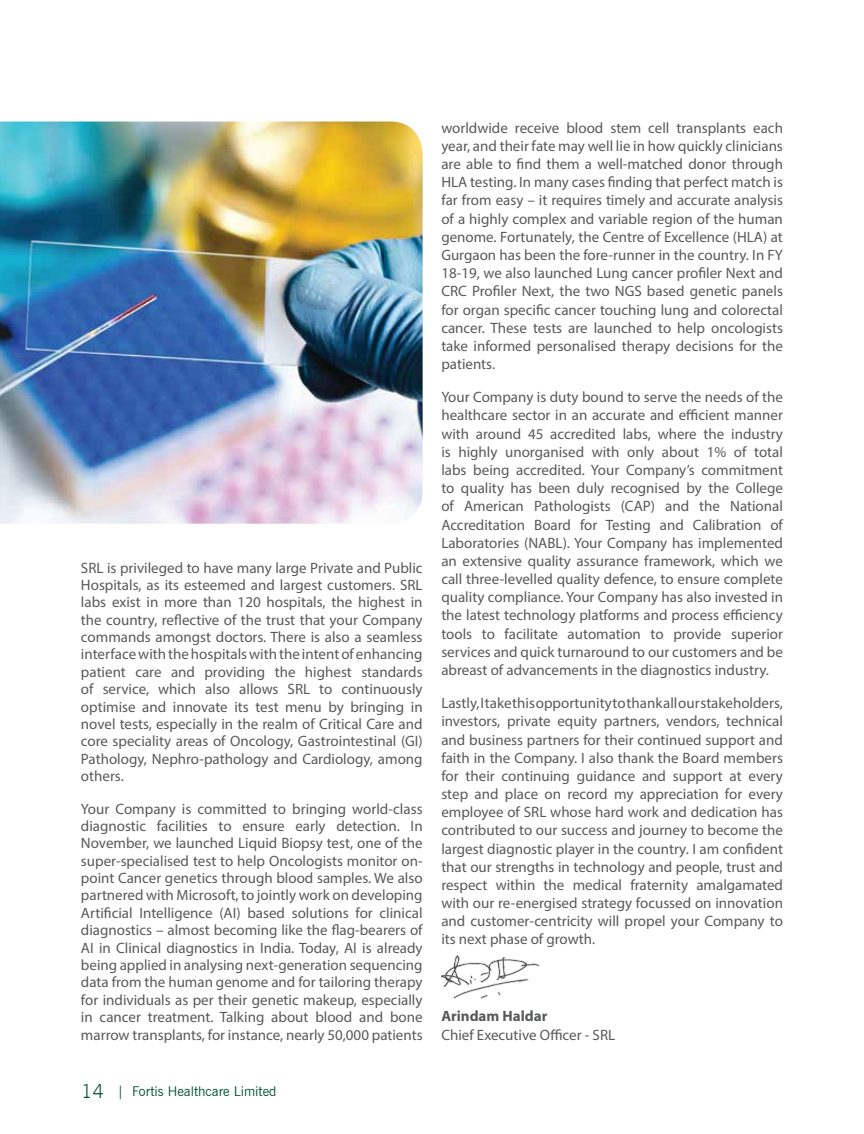
<style>
.page{position:relative;width:864px;height:1134px;background:#fff}
.page>*{position:absolute;margin:0;border:0;box-sizing:border-box;transform-origin:0 0}
.t1{font:15px/18.1px "Myriad Pro";color:#58595b;text-align:justify}
.t2{font:700 15px "Myriad Pro";color:#58595b}
.t3{font:13.5px "News Gothic";color:#005335}
.s1{font-family:"News Gothic BT";font-weight:300;font-size:19.5px}
</style>
<div class="page">
<img style="left:441px;top:955px;width:99px;height:44px">
<img style="left:0;top:122px;width:423px;height:402px">
<p class="t1" style="left:81px;top:559px;width:343px;line-height:17.4px">SRL is privileged to have many large Private and Public Hospitals, as its esteemed and largest customers. SRL labs exist in more than 120 hospitals, the highest in the country, reflective of the trust that your Company commands amongst doctors. There is also a seamless interface with the hospitals with the intent of enhancing patient care and providing the highest standards of service, which also allows SRL to continuously optimise and innovate its test menu by bringing in novel tests, especially in the realm of Critical Care and core speciality areas of Oncology, Gastrointestinal (GI)<br>Pathology, Nephro-pathology and Cardiology, among others.</p>
<p class="t1" style="left:81px;top:800px;width:343px;line-height:17.4px">Your Company is committed to bringing world-class diagnostic facilities to ensure early detection. In November, we launched Liquid Biopsy test, one of the super-specialised test to help Oncologists monitor on&shy;point Cancer genetics through blood samples. We also partnered with Microsoft, to jointly work on developing Artificial Intelligence (AI) based solutions for clinical diagnostics – almost becoming like the flag-bearers of AI in Clinical diagnostics in India. Today, AI is already being applied in analysing next-generation sequencing data from the human genome and for tailoring therapy for individuals as per their genetic makeup, especially in cancer treatment. Talking about blood and bone marrow transplants, for instance, nearly 50,000 patients</p>
<p class="t3" style="left:81px;top:1083px;width:197px"><span class="s1">14</span> | Fortis Healthcare Limited</p>
<p class="t1" style="left:441px;top:118px;width:343px">worldwide receive blood stem cell transplants each year, and their fate may well lie in how quickly clinicians are able to find them a well-matched donor through HLA testing. In many cases finding that perfect match is far from easy – it requires timely and accurate analysis of a highly complex and variable region of the human genome. Fortunately, the Centre of Excellence (HLA) at Gurgaon has been the fore-runner in the country. In FY 18-19, we also launched Lung cancer profiler Next and CRC Profiler Next, the two NGS based genetic panels for organ specific cancer touching lung and colorectal cancer. These tests are launched to help oncologists take informed personalised therapy decisions for the patients.</p>
<p class="t1" style="left:441px;top:388px;width:343px">Your Company is duty bound to serve the needs of the healthcare sector in an accurate and efficient manner with around 45 accredited labs, where the industry is highly unorganised with only about 1% of total labs being accredited. Your Company’s commitment to quality has been duly recognised by the College of American Pathologists (CAP) and the National Accreditation Board for Testing and Calibration of Laboratories (NABL). Your Company has implemented an extensive quality assurance framework, which we call three-levelled quality defence, to ensure complete quality compliance. Your Company has also invested in the latest technology platforms and process efficiency tools to facilitate automation to provide superior services and quick turnaround to our customers and be abreast of advancements in the diagnostics industry.</p>
<p class="t1" style="left:441px;top:694px;width:343px">Lastly, I take this opportunity to thank all our stakeholders, investors, private equity partners, vendors, technical and business partners for their continued support and faith in the Company. I also thank the Board members for their continuing guidance and support at every step and place on record my appreciation for every employee of SRL whose hard work and dedication has contributed to our success and journey to become the largest diagnostic player in the country. I am confident that our strengths in technology and people, trust and respect within the medical fraternity amalgamated with our re-energised strategy focussed on innovation and customer-centricity will propel your Company to its next phase of growth.</p>
<p class="t2" style="left:441px;top:1006px;width:108px">Arindam Haldar</p>
<p class="t1" style="left:441px;top:1025px;width:175px">Chief Executive Officer - SRL</p>
</div>
